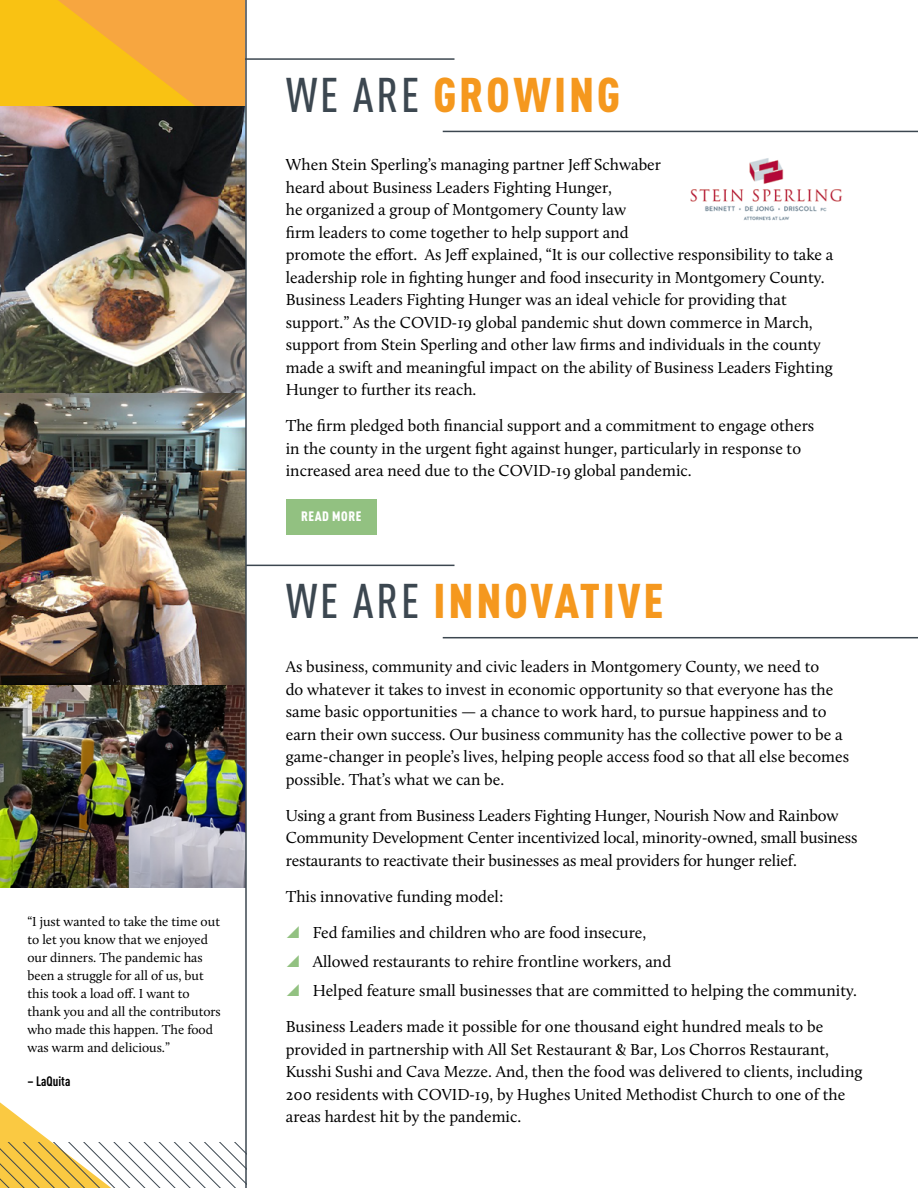
<style>
.page{position:relative;width:918px;height:1188px;background:#fff}
.page>*{position:absolute;margin:0;border:0;box-sizing:border-box;transform-origin:0 0}
.t1{font:48px "DIN Cond Black Alternate";letter-spacing:.06em;color:#f5981e}
.t2{font:16.5px/22.5px "Calluna";color:#000}
.t3{font:13.5px/18px "Calluna";color:#000}
.t4{font:13.5px "DIN Cond Black Alternate";letter-spacing:.04em;color:#fff}
.t5{font:700 13.5px "DIN Cond";color:#000}
.s1{font-family:"DIN Cond";font-weight:500;color:#3c4750}
</style>
<div class="page">
<div style="left:0;top:0;width:221px;height:135px;background:#f9c213"></div>
<svg style="left:58px;top:0;width:187px;height:107px"></svg>
<hr style="left:443px;top:131px;width:475px;height:1px;background:#3c4750">
<hr style="left:443px;top:637px;width:475px;height:1px;background:#3c4750">
<hr style="left:245px;top:58px;width:209px;height:2px;background:#3c4750">
<hr style="left:245px;top:565px;width:209px;height:1px;background:#3c4750">
<img style="left:0;top:107px;width:245px;height:578px">
<img style="left:0;top:685px;width:245px;height:203px">
<svg style="left:0;top:1102px;width:245px;height:86px"></svg>
<div style="left:286px;top:500px;width:90px;height:35px;background:#92c181"></div>
<hr style="left:245px;top:0;width:2px;height:1188px;background:#3c4750">
<img style="left:690px;top:158px;width:152px;height:63px">
<p class="t3" style="left:27px;top:912px;width:195px">“I just wanted to take the time out to let you know that we enjoyed our dinners. The pandemic has been a struggle for all of us, but this took a load off. I want to thank you and all the contributors who made this happen. The food was warm and delicious.”</p>
<p class="t5" style="left:27px;top:1073px;width:44px">– LaQuita</p>
<h1 class="t1" style="left:286px;top:65px;width:336px"><span class="s1">WE ARE</span> GROWING</h1>
<p class="t2" style="left:286px;top:153px;width:549px">When Stein Sperling’s managing partner Jeff Schwaber<br>heard about Business Leaders Fighting Hunger,<br>he organized a group of Montgomery County law<br>firm leaders to come together to help support and<br>promote the effort. As Jeff explained, “It is our collective responsibility to take a leadership role in fighting hunger and food insecurity in Montgomery County.<br>Business Leaders Fighting Hunger was an ideal vehicle for providing that support.” As the COVID-19 global pandemic shut down commerce in March, support from Stein Sperling and other law firms and individuals in the county made a swift and meaningful impact on the ability of Business Leaders Fighting Hunger to further its reach.</p>
<p class="t2" style="left:286px;top:414px;width:530px">The firm pledged both financial support and a commitment to engage others in the county in the urgent fight against hunger, particularly in response to increased area need due to the COVID-19 global pandemic.</p>
<p class="t4" style="left:301px;top:508px;width:62px">READ MORE</p>
<h1 class="t1" style="left:286px;top:571px;width:379px"><span class="s1">WE ARE</span> INNOVATIVE</h1>
<p class="t2" style="left:286px;top:655px;width:565px">As business, community and civic leaders in Montgomery County, we need to<br>do whatever it takes to invest in economic opportunity so that everyone has the same basic opportunities — a chance to work hard, to pursue happiness and to earn their own success. Our business community has the collective power to be a game-changer in people’s lives, helping people access food so that all else becomes possible. That’s what we can be.</p>
<p class="t2" style="left:286px;top:804px;width:573px">Using a grant from Business Leaders Fighting Hunger, Nourish Now and Rainbow<br>Community Development Center incentivized local, minority-owned, small business restaurants to reactivate their businesses as meal providers for hunger relief.</p>
<p class="t2" style="left:313px;top:878px;width:335px;line-height:36px;text-indent:-27px">This innovative funding model:<br>Fed families and children who are food insecure,</p>
<p class="t2" style="left:313px;top:947px;width:546px;line-height:29.2px">Allowed restaurants to rehire frontline workers, and<br>Helped feature small businesses that are committed to helping the community.</p>
<p class="t2" style="left:286px;top:1015px;width:578px">Business Leaders made it possible for one thousand eight hundred meals to be provided in partnership with All Set Restaurant &amp; Bar, Los Chorros Restaurant, Kusshi Sushi and Cava Mezze. And, then the food was delivered to clients, including 200 residents with COVID-19, by Hughes United Methodist Church to one of the areas hardest hit by the pandemic.</p>
</div>
